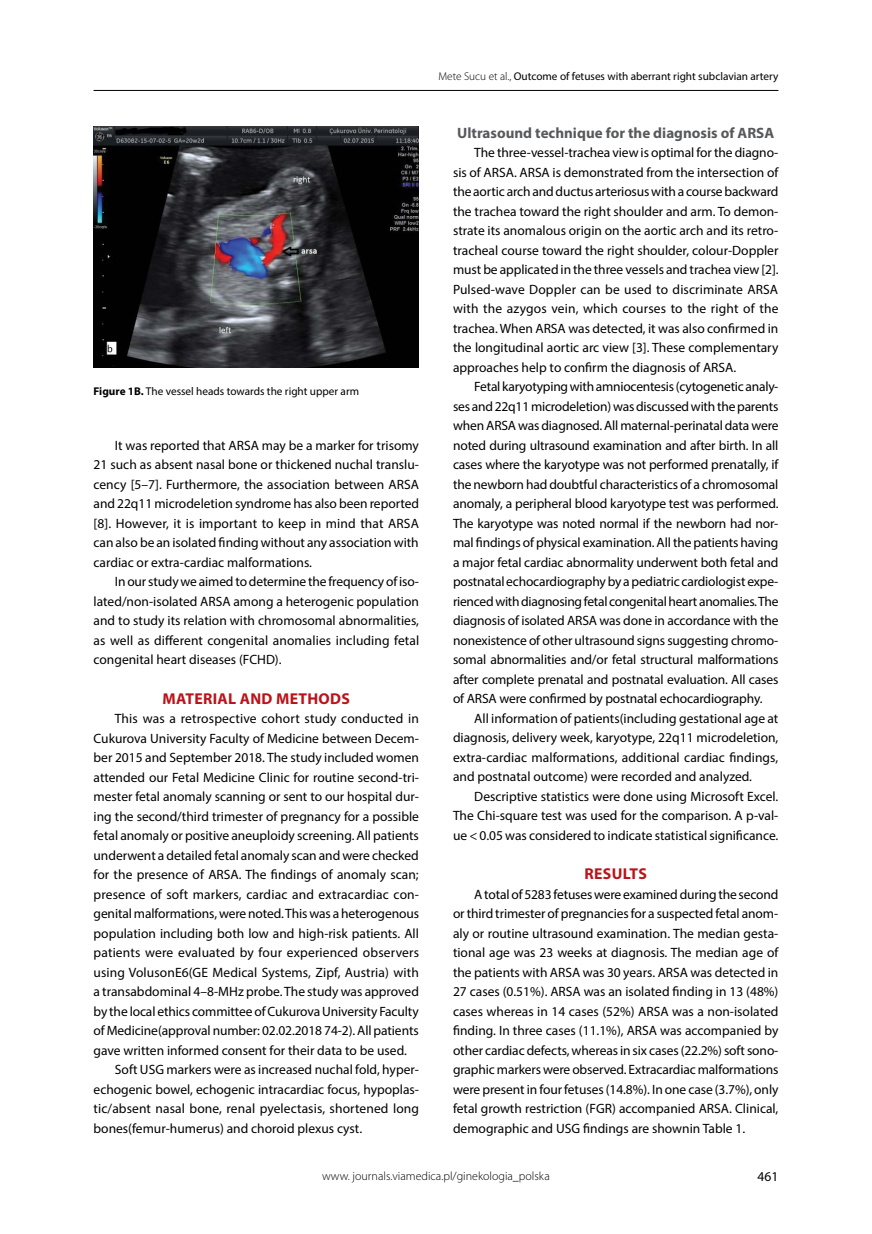
<style>
.page{position:relative;width:872px;height:1234px;background:#fff}
.page>*{position:absolute;margin:0;border:0;box-sizing:border-box;transform-origin:0 0}
.t1{font:700 15.75px "Myriad Pro";letter-spacing:.02em;color:#ba141a}
.t2{font:700 15px "Myriad Pro";color:#58595b}
.t3{font:13.5px/19.5px "Myriad Pro";color:#000;text-align:justify}
.t4{font:300 12px "Myriad Pro";color:#000}
.t5{font:11.25px "Myriad Pro";color:#000}
.s1{font-weight:700}
.s2{font-weight:300}
</style>
<div class="page">
<hr style="left:94px;top:90px;width:684px;height:1px;background:#000">
<img style="left:94px;top:126px;width:325px;height:241px">
<p class="t5" style="left:94px;top:384px;width:267px"><span class="s1">Figure 1B.</span> The vessel heads towards the right upper arm</p>
<p class="t3" style="left:94px;top:435px;width:327px;text-indent:21px">It was reported that ARSA may be a marker for trisomy 21 such as absent nasal bone or thickened nuchal translu&shy;cency [5–7]. Furthermore, the association between ARSA and 22q11 microdeletion syndrome has also been reported [8]. However, it is important to keep in mind that ARSA can also be an isolated finding without any association with cardiac or extra-cardiac malformations.</p>
<p class="t3" style="left:94px;top:572px;width:327px;text-indent:21px">In our study we aimed to determine the frequency of iso&shy;lated/non-isolated ARSA among a heterogenic population and to study its relation with chromosomal abnormalities, as well as different congenital anomalies including fetal congenital heart diseases (FCHD).</p>
<p class="t1" style="left:162px;top:688px;width:24px">Materia</p>
<p class="t1" style="left:228px;top:688px;width:24px">l and</p>
<p class="t1" style="left:276px;top:688px;width:54px">Methods</p>
<p class="t3" style="left:115px;top:708px;width:306px">This was a retrospective cohort study conducted in</p>
<p class="t3" style="left:94px;top:728px;width:327px">Cukurova University Faculty of Medicine between Decem-</p>
<p class="t3" style="left:94px;top:747px;width:327px">ber 2015 and September 2018. The study included women</p>
<p class="t3" style="left:94px;top:767px;width:327px">attended our Fetal Medicine Clinic for routine second-tri-</p>
<p class="t3" style="left:94px;top:786px;width:327px">mester fetal anomaly scanning or sent to our hospital dur-</p>
<p class="t3" style="left:94px;top:806px;width:327px">ing the second/third trimester of pregnancy for a possible</p>
<p class="t3" style="left:94px;top:825px;width:327px">fetal anomaly or positive aneuploidy screening. All patients</p>
<p class="t3" style="left:94px;top:845px;width:327px">underwent a detailed fetal anomaly scan and were checked</p>
<p class="t3" style="left:94px;top:864px;width:327px">for the presence of ARSA. The findings of anomaly scan;</p>
<p class="t3" style="left:94px;top:884px;width:327px">presence of soft markers, cardiac and extracardiac con-</p>
<p class="t3" style="left:94px;top:903px;width:327px">genital malformations, were noted. This was a heterogenous</p>
<p class="t3" style="left:94px;top:923px;width:327px">population including both low and high-risk patients. All</p>
<p class="t3" style="left:94px;top:942px;width:327px">patients were evaluated by four experienced observers</p>
<p class="t3" style="left:94px;top:962px;width:327px">using VolusonE6(GE Medical Systems, Zipf, Austria) with</p>
<p class="t3" style="left:94px;top:981px;width:327px">a transabdominal 4–8-MHz probe. The study was approved</p>
<p class="t3" style="left:94px;top:1001px;width:327px">by the local ethics committee of Cukurova University Faculty</p>
<p class="t3" style="left:94px;top:1020px;width:327px">of Medicine(approval number: 02.02.2018 74-2). All patients</p>
<p class="t3" style="left:94px;top:1040px;width:315px">gave written informed consent for their data to be used.</p>
<p class="t3" style="left:115px;top:1059px;width:306px">Soft USG markers were as increased nuchal fold, hyper-</p>
<p class="t3" style="left:94px;top:1078px;width:327px">echogenic bowel, echogenic intracardiac focus, hypoplas-</p>
<p class="t3" style="left:94px;top:1098px;width:327px">tic/absent nasal bone, renal pyelectasis, shortened long</p>
<p class="t3" style="left:94px;top:1117px;width:270px">bones(femur-humerus) and choroid plexus cyst.</p>
<p class="t5" style="left:438px;top:70px;width:341px"><span class="s2">Mete Sucu et al.,</span> Outcome of fetuses with aberrant right subclavian artery</p>
<p class="t2" style="left:457px;top:123px;width:318px">Ultrasound technique for the diagnosis of ARSA</p>
<p class="t3" style="left:453px;top:143px;width:327px;text-indent:21px">The three-vessel-trachea view is optimal for the diagno&shy;sis of ARSA. ARSA is demonstrated from the intersection of the aortic arch and ductus arteriosus with a course backward the trachea toward the right shoulder and arm. To demon&shy;strate its anomalous origin on the aortic arch and its retro&shy;tracheal course toward the right shoulder, colour-Doppler must be applicated in the three vessels and trachea view [2].<br>Pulsed-wave Doppler can be used to discriminate ARSA with the azygos vein, which courses to the right of the trachea. When ARSA was detected, it was also confirmed in the longitudinal aortic arc view [3]. These complementary approaches help to confirm the diagnosis of ARSA.</p>
<p class="t3" style="left:453px;top:376px;width:327px;text-indent:21px">Fetal karyotyping with amniocentesis (cytogenetic analy&shy;ses and 22q11 microdeletion) was discussed with the parents when ARSA was diagnosed. All maternal-perinatal data were noted during ultrasound examination and after birth. In all cases where the karyotype was not performed prenatally, if the newborn had doubtful characteristics of a chromosomal anomaly, a peripheral blood karyotype test was performed.<br>The karyotype was noted normal if the newborn had nor&shy;mal findings of physical examination. All the patients having a major fetal cardiac abnormality underwent both fetal and postnatal echocardiography by a pediatric cardiologist expe&shy;rienced with diagnosing fetal congenital heart anomalies. The diagnosis of isolated ARSA was done in accordance with the nonexistence of other ultrasound signs suggesting chromo&shy;somal abnormalities and/or fetal structural malformations after complete prenatal and postnatal evaluation. All cases of ARSA were confirmed by postnatal echocardiography.</p>
<p class="t3" style="left:453px;top:708px;width:327px;text-indent:21px">All information of patients(including gestational age at diagnosis, delivery week, karyotype, 22q11 microdeletion, extra-cardiac malformations, additional cardiac findings, and postnatal outcome) were recorded and analyzed.</p>
<p class="t3" style="left:453px;top:786px;width:327px;text-indent:21px">Descriptive statistics were done using Microsoft Excel.<br>The Chi-square test was used for the comparison. A p-val&shy;ue &lt; 0.05 was considered to indicate statistical significance.</p>
<p class="t1" style="left:584px;top:863px;width:64px">RESULTS</p>
<p class="t3" style="left:453px;top:884px;width:327px;text-indent:21px">A total of 5283 fetuses were examined during the second or third trimester of pregnancies for a suspected fetal anom&shy;aly or routine ultrasound examination. The median gesta&shy;tional age was 23 weeks at diagnosis. The median age of the patients with ARSA was 30 years. ARSA was detected in 27 cases (0.51%). ARSA was an isolated finding in 13 (48%) cases whereas in 14 cases (52%) ARSA was a non-isolated finding. In three cases (11.1%), ARSA was accompanied by other cardiac defects, whereas in six cases (22.2%) soft sono&shy;graphic markers were observed. Extracardiac malformations were present in four fetuses (14.8%). In one case (3.7%), only fetal growth restriction (FGR) accompanied ARSA. Clinical, demographic and USG findings are shownin Table 1.</p>
<p class="t4" style="left:322px;top:1169px;width:229px">www. journals.viamedica.pl/ginekologia_polska</p>
<p class="t3" style="left:757px;top:1166px;width:22px">461</p>
</div>
